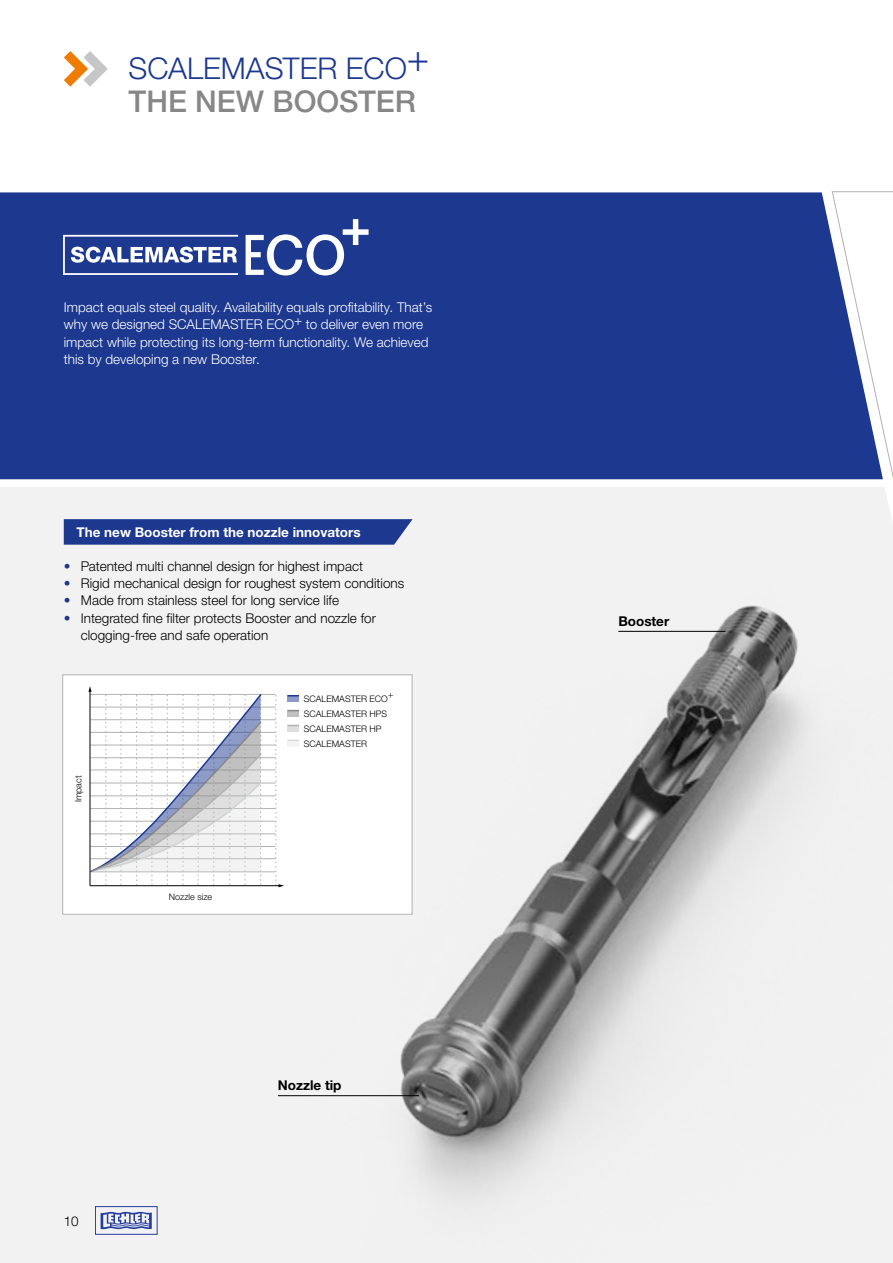
<style>
.page{position:relative;width:893px;height:1263px;background:#fff}
.page>*{position:absolute;margin:0;border:0;box-sizing:border-box;transform-origin:0 0}
.t1{font:300 30px/33px "Helvetica Neue LTW1 G";color:#1c388f}
.t2{font:300 13.5px/17.2px "Helvetica Neue LTW1 G";color:#000}
.t3{font:300 13.5px/17.2px "Helvetica Neue LTW1 G";color:#fff}
.t4{font:700 13.5px "Helvetica Neue LTW1 G";color:#fff}
.t5{font:700 13.5px "Helvetica Neue LTW1 G";color:#000}
.t6{font:300 9px/15px "Helvetica Neue LTW1 G";color:#000}
.s1{font-weight:500;color:#868786}
.s2{color:#1c388f}
</style>
<div class="page">
<div style="left:0;top:487px;width:893px;height:776px;background:#f2f2f2"></div>
<div style="left:0;top:192px;width:893px;height:287px;background:#1c388f"></div>
<div style="left:95px;top:1206px;width:63px;height:29px;border:1px solid #263d9d"></div>
<svg style="left:101px;top:1211px;width:51px;height:18px"></svg>
<svg style="left:246px;top:219px;width:123px;height:56px"></svg>
<svg style="left:63px;top:235px;width:175px;height:40px"></svg>
<img style="left:218px;top:552px;width:675px;height:711px">
<div style="left:63px;top:675px;width:349px;height:239px;background:#fff"></div>
<hr style="left:90px;top:858px;width:186px;height:1px;background:#b1b2b3">
<hr style="left:90px;top:846px;width:186px;height:1px;background:#b1b2b3">
<hr style="left:90px;top:833px;width:186px;height:1px;background:#b1b2b3">
<hr style="left:90px;top:821px;width:186px;height:1px;background:#b1b2b3">
<hr style="left:90px;top:871px;width:186px;height:1px;background:#b1b2b3">
<hr style="left:90px;top:808px;width:186px;height:1px;background:#b1b2b3">
<hr style="left:90px;top:796px;width:186px;height:1px;background:#b1b2b3">
<hr style="left:90px;top:770px;width:186px;height:1px;background:#b1b2b3">
<hr style="left:90px;top:757px;width:186px;height:1px;background:#b1b2b3">
<hr style="left:90px;top:745px;width:186px;height:1px;background:#b1b2b3">
<hr style="left:90px;top:732px;width:186px;height:1px;background:#b1b2b3">
<hr style="left:90px;top:783px;width:186px;height:1px;background:#b1b2b3">
<hr style="left:90px;top:719px;width:186px;height:1px;background:#b1b2b3">
<hr style="left:90px;top:707px;width:186px;height:1px;background:#b1b2b3">
<hr style="left:90px;top:694px;width:185px;height:1px;background:#b1b2b3">
<svg style="left:88px;top:686px;width:174px;height:199px"></svg>
<hr style="left:90px;top:885px;width:190px;height:1px;background:#000">
<svg style="left:276px;top:695px;width:23px;height:192px"></svg>
<div style="left:62px;top:674px;width:350px;height:241px;border:1px solid #b1b2b3"></div>
<svg style="left:64px;top:51px;width:44px;height:36px"></svg>
<hr style="left:618px;top:631px;width:107px;height:1px;background:#000">
<hr style="left:278px;top:1095px;width:141px;height:1px;background:#000">
<svg style="left:64px;top:519px;width:349px;height:26px;background:#254093"></svg>
<h1 class="t1" style="left:129px;top:52px;width:302px">SCALEMASTER ECO<sup>+<br></sup><span class="s1">THE NEW BOOSTER</span></h1>
<p class="t3" style="left:64px;top:299px;width:370px">Impact equals steel quality. Availability equals profitability. That’s why we designed SCALEMASTER ECO+ to deliver even more impact while protecting its long-term functionality. We achieved this by developing a new Booster.</p>
<p class="t4" style="left:77px;top:524px;width:286px">The new Booster from the nozzle innovators</p>
<p class="t2" style="left:64px;top:557px;width:301px"><span class="s2">•</span> Patented multi channel design for highest impact</p>
<p class="t2" style="left:64px;top:575px;width:342px"><span class="s2">•</span> Rigid mechanical design for roughest system conditions</p>
<p class="t2" style="left:64px;top:592px;width:277px"><span class="s2">•</span> Made from stainless steel for long service life</p>
<p class="t2" style="left:81px;top:609px;width:297px;text-indent:-17px"><span class="s2">•</span> Integrated fine filter protects Booster and nozzle for clogging-free and safe operation</p>
<p class="t6" style="left:71px;top:802px;width:28px;rotate:-90deg">Impact</p>
<p class="t2" style="left:64px;top:1213px;width:17px">10</p>
<p class="t6" style="left:169px;top:889px;width:45px">Nozzle size</p>
<p class="t6" style="left:304px;top:691px;width:86px">SCALEMASTER ECO<br>SCALEMASTER HPS<br>SCALEMASTER HP<br>SCALEMASTER</p>
<p class="t5" style="left:278px;top:1077px;width:65px">Nozzle tip</p>
<p class="t5" style="left:618px;top:613px;width:52px">Booster</p>
</div>
